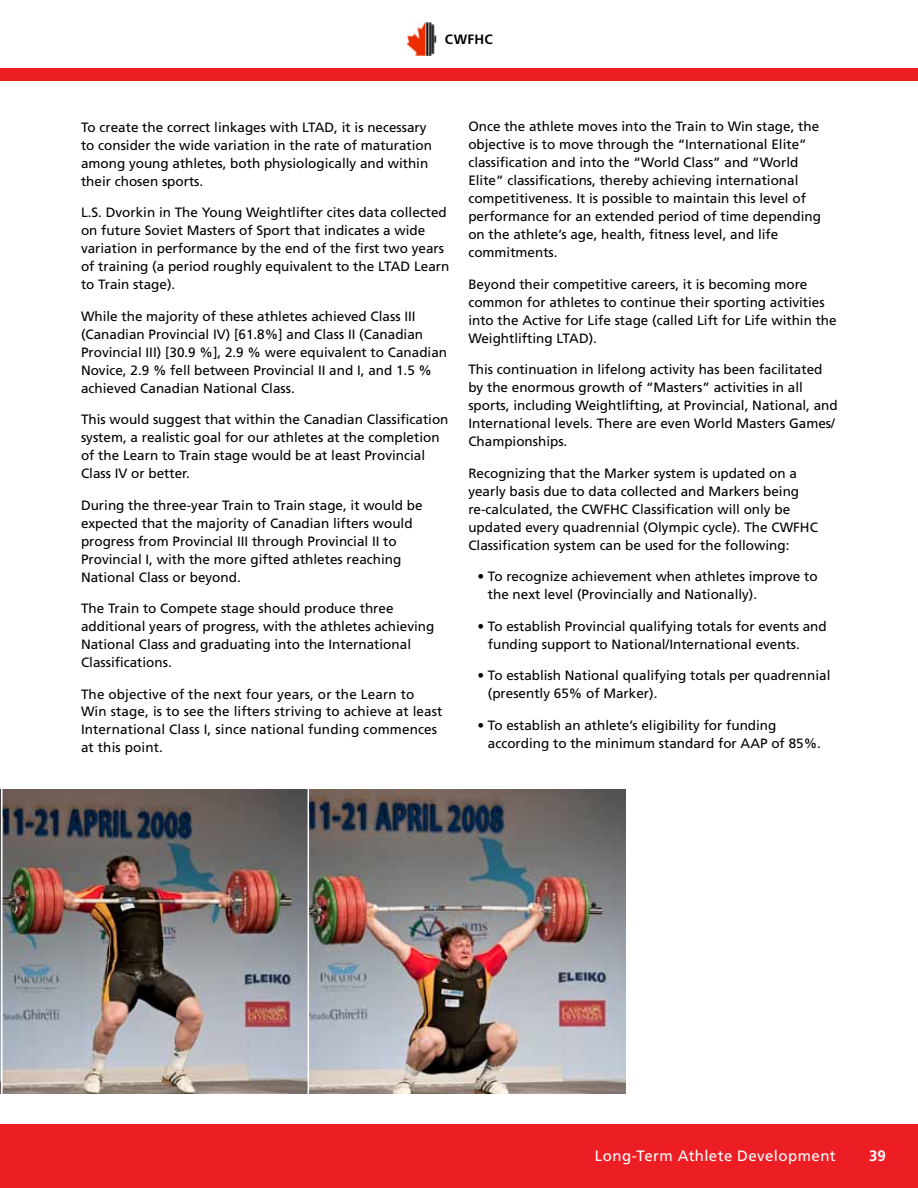
<style>
.page{position:relative;width:918px;height:1188px;background:#fff}
.page>*{position:absolute;margin:0;border:0;box-sizing:border-box;transform-origin:0 0}
.t1{font:15px "Frutiger";letter-spacing:.025em;color:#fff}
.t2{font:700 15px "Frutiger";color:#fff}
.t3{font:13.5px/18px "Frutiger";color:#000}
.t4{font:700 13.5px "Frutiger";letter-spacing:.025em;color:#000}
</style>
<div class="page">
<img style="left:407px;top:23px;width:30px;height:32px">
<div style="left:0;top:68px;width:918px;height:13px;background:#ed1d24"></div>
<div style="left:0;top:1124px;width:918px;height:64px;background:#ed1d24"></div>
<img style="left:0;top:790px;width:625px;height:304px">
<hr style="left:1px;top:781px;width:2px;height:324px;background:#fff">
<hr style="left:308px;top:781px;width:1px;height:324px;background:#fff">
<p class="t4" style="left:445px;top:32px;width:50px">CWFHC</p>
<p class="t3" style="left:81px;top:118px;width:353px">To create the correct linkages with LTAD, it is necessary to consider the wide variation in the rate of maturation among young athletes, both physiologically and within their chosen sports.</p>
<p class="t3" style="left:81px;top:203px;width:370px">L.S. Dvorkin in The Young Weightlifter cites data collected on future Soviet Masters of Sport that indicates a wide variation in performance by the end of the first two years of training (a period roughly equivalent to the LTAD Learn to Train stage).</p>
<p class="t3" style="left:81px;top:307px;width:368px">While the majority of these athletes achieved Class III (Canadian Provincial IV) [61.8%] and Class II (Canadian Provincial III) [30.9 %], 2.9 % were equivalent to Canadian Novice, 2.9 % fell between Provincial II and I, and 1.5 % achieved Canadian National Class.</p>
<p class="t3" style="left:81px;top:410px;width:369px">This would suggest that within the Canadian Classification system, a realistic goal for our athletes at the completion of the Learn to Train stage would be at least Provincial Class IV or better.</p>
<p class="t3" style="left:81px;top:496px;width:343px">During the three-year Train to Train stage, it would be expected that the majority of Canadian lifters would progress from Provincial III through Provincial II to Provincial I, with the more gifted athletes reaching National Class or beyond.</p>
<p class="t3" style="left:81px;top:599px;width:355px">The Train to Compete stage should produce three additional years of progress, with the athletes achieving National Class and graduating into the I nternational Classifications.</p>
<p class="t3" style="left:81px;top:685px;width:363px">The objective of the next four years, or the Learn to Win stage, is to see the lifters striving to achieve at least I nternational Class I, since national funding commences at this point.</p>
<p class="t3" style="left:468px;top:118px;width:354px">Once the athlete moves into the Train to Win stage, the objective is to move through the “I nternational E lite” classification and into the “World Class” and “World<br>E lite” classifications, thereby achieving international competitiveness. It is possible to maintain this level of performance for an extended period of time depending on the athlete’s age, health, fitness level, and life commitments.</p>
<p class="t3" style="left:468px;top:275px;width:370px">Beyond their competitive careers, it is becoming more common for athletes to continue their sporting activities into the Active for Life stage (called Lift for Life within the Weightlifting LTAD).</p>
<p class="t3" style="left:468px;top:361px;width:371px">This continuation in lifelong activity has been facilitated by the enormous growth of “Masters” activities in all sports, including Weightlifting, at Provincial, National, and I nternational levels. There are even World Masters Games/ Championships.</p>
<p class="t3" style="left:468px;top:464px;width:351px">Recognizing that the Marker system is updated on a yearly basis due to data collected and Markers being re-calculated, the CWFH C Classification will only be updated every quadrennial (Olympic cycle). The CWFHC Classification system can be used for the following:</p>
<p class="t3" style="left:488px;top:568px;width:331px;text-indent:-11px">• To recognize achievement when athletes improve to the next level (Provincially and Nationally).</p>
<p class="t3" style="left:488px;top:617px;width:340px;text-indent:-11px">• To establish Provincial qualifying totals for events and funding support to National/I nternational events.</p>
<p class="t3" style="left:488px;top:667px;width:344px;text-indent:-11px">• To establish National qualifying totals per quadrennial (presently 65% of Marker).</p>
<p class="t3" style="left:488px;top:716px;width:335px;text-indent:-11px">• To establish an athlete’s eligibility for funding according to the minimum standard for AAP of 85%.</p>
<p class="t1" style="left:595px;top:1147px;width:242px">Long-Term Athlete Development</p>
<p class="t2" style="left:869px;top:1147px;width:18px">39</p>
</div>
